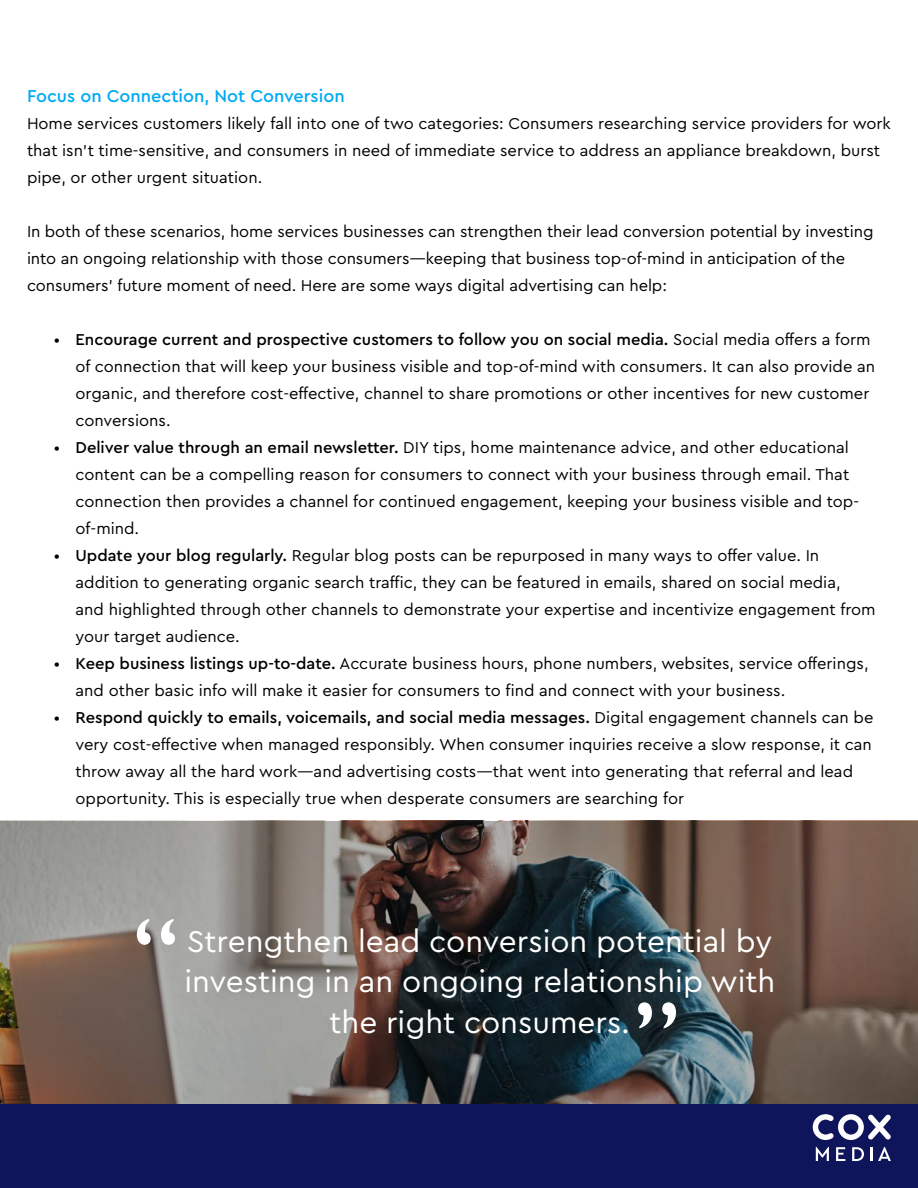
<style>
.page{position:relative;width:918px;height:1188px;background:#fff}
.page>*{position:absolute;margin:0;border:0;box-sizing:border-box;transform-origin:0 0}
.t1{font:31.5px/40.5px "Cera Pro";color:#fff;text-align:center}
.t2{font:500 18px "Cera Pro";color:#00aaf4}
.t3{font:16.5px/27px "Cera Pro";color:#000}
.s1{font-weight:500}
</style>
<div class="page">
<div style="left:0;top:1104px;width:918px;height:84px;background:#0f155b"></div>
<svg style="left:813px;top:1114px;width:78px;height:26px"></svg>
<svg style="left:816px;top:1147px;width:13px;height:14px"></svg>
<svg style="left:836px;top:1147px;width:9px;height:14px"></svg>
<svg style="left:852px;top:1147px;width:12px;height:14px"></svg>
<svg style="left:870px;top:1147px;width:2px;height:14px"></svg>
<svg style="left:878px;top:1147px;width:13px;height:14px"></svg>
<img style="left:0;top:821px;width:918px;height:283px">
<svg style="left:137px;top:919px;width:38px;height:26px"></svg>
<svg style="left:638px;top:1002px;width:38px;height:26px"></svg>
<p class="t2" style="left:27px;top:84px;width:319px">Focus on Connection, Not Conversion</p>
<p class="t3" style="left:27px;top:110px;width:865px">Home services customers likely fall into one of two categories: Consumers researching service providers for work that isn’t time-sensitive, and consumers in need of immediate service to address an appliance breakdown, burst pipe, or other urgent situation.</p>
<p class="t3" style="left:27px;top:218px;width:848px">In both of these scenarios, home services businesses can strengthen their lead conversion potential by investing into an ongoing relationship with those consumers—keeping that business top-of-mind in anticipation of the consumers’ future moment of need. Here are some ways digital advertising can help:</p>
<p class="t3" style="left:76px;top:326px;width:801px;text-indent:-22px">• <span class="s1">Encourage current and prospective customers to follow you on social media.</span> Social media offers a form of connection that will keep your business visible and top-of-mind with consumers. It can also provide an organic, and therefore cost-effective, channel to share promotions or other incentives for new customer conversions.</p>
<p class="t3" style="left:76px;top:434px;width:785px;text-indent:-22px">• <span class="s1">Deliver value through an email newsletter.</span> DIY tips, home maintenance advice, and other educational content can be a compelling reason for consumers to connect with your business through email. That connection then provides a channel for continued engagement, keeping your business visible and top&shy;of-mind.</p>
<p class="t3" style="left:76px;top:541px;width:802px;text-indent:-22px">• <span class="s1">Update your blog regularly.</span> Regular blog posts can be repurposed in many ways to offer value. In addition to generating organic search traffic, they can be featured in emails, shared on social media,<br>and highlighted through other channels to demonstrate your expertise and incentivize engagement from your target audience.</p>
<p class="t3" style="left:76px;top:649px;width:795px;text-indent:-22px">• <span class="s1">Keep business listings up-to-date.</span> Accurate business hours, phone numbers, websites, service offerings, and other basic info will make it easier for consumers to find and connect with your business.</p>
<p class="t3" style="left:76px;top:703px;width:799px;text-indent:-22px">• <span class="s1">Respond quickly to emails, voicemails, and social media messages.</span> Digital engagement channels can be very cost-effective when managed responsibly. When consumer inquiries receive a slow response, it can throw away all the hard work—and advertising costs—that went into generating that referral and lead opportunity. This is especially true when desperate consumers are searching for</p>
<h1 class="t1" style="left:184px;top:920px;width:592px">Strengthen lead conversion potential by investing in an ongoing relationship with the right consumers.</h1>
</div>
